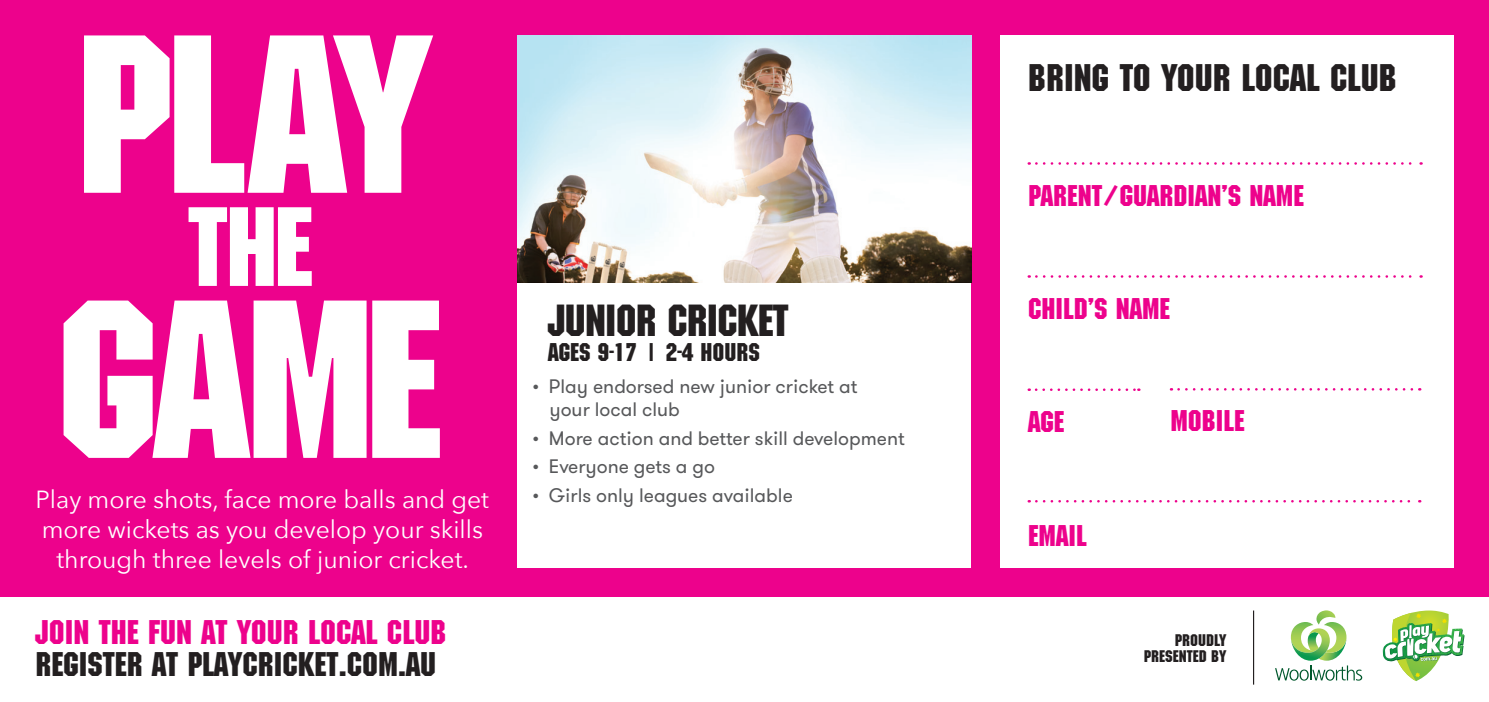
<style>
.page{position:relative;width:1489px;height:702px;background:#fff}
.page>*{position:absolute;margin:0;border:0;box-sizing:border-box;transform-origin:0 0}
.t1{font:43.75px "Machine";letter-spacing:-.02em;color:#231f20}
.t2{font:37.5px "Machine";color:#231f20}
.t3{font:33.25px "Machine";color:#231f20}
._16_15{font:33.25px "Machine";color:#ed028c}
.t4{font:29.25px "Machine";color:#ed028c}
.t5{font:25px "Machine";color:#231f20}
.t6{font:24.75px/29.8px "Avenir Next";color:#fff;text-align:center}
.t7{font:19.5px/23.5px "GT Walsheim";color:#57585a}
.t8{font:16.5px/16.5px "Machine";color:#231f20;text-align:right}
</style>
<div class="page">
<div style="left:0;top:0;width:1488px;height:596px;background:#ed028c"></div>
<div style="left:999px;top:35px;width:454px;height:532px;background:#fff"></div>
<svg style="left:1036px;top:162px;width:385px;height:3px"></svg>
<svg style="left:1036px;top:275px;width:385px;height:3px"></svg>
<svg style="left:1035px;top:388px;width:104px;height:3px"></svg>
<svg style="left:1178px;top:388px;width:241px;height:2px"></svg>
<svg style="left:1036px;top:500px;width:383px;height:2px"></svg>
<img style="left:517px;top:35px;width:453px;height:248px">
<div style="left:517px;top:283px;width:453px;height:284px;background:#fff"></div>
<svg style="left:1275px;top:610px;width:87px;height:70px"></svg>
<hr style="left:1252px;top:610px;width:1px;height:74px;background:#231f20">
<svg style="left:1382px;top:610px;width:82px;height:71px"></svg>
<svg style="left:84px;top:35px;width:349px;height:158px;fill:#fff"></svg>
<svg style="left:188px;top:207px;width:124px;height:79px"></svg>
<svg style="left:64px;top:300px;width:376px;height:158px;fill:#fff"></svg>
<p class="t6" style="left:36px;top:484px;width:455px">Play more shots, face more balls and get more wickets as you develop your skills through three levels of junior cricket.</p>
<p class="_16_15" style="left:35px;top:613px;width:412px">JOIN THE FUN AT YOUR LOCAL CLUB</p>
<p class="t3" style="left:35px;top:645px;width:402px">REGISTER AT PLAYCRICKET.COM.AU</p>
<p class="t1" style="left:548px;top:295px;width:242px">JUNIOR CRICKET</p>
<p class="t5" style="left:548px;top:337px;width:213px">AGES 9-17 | 2-4 HOURS</p>
<p class="t7" style="left:549px;top:375px;width:309px;text-indent:-17px">• Play endorsed new junior cricket at your local club</p>
<p class="t7" style="left:532px;top:427px;width:374px">• More action and better skill development</p>
<p class="t7" style="left:532px;top:455px;width:184px">• Everyone gets a go</p>
<p class="t7" style="left:532px;top:484px;width:262px">• Girls only leagues available</p>
<p class="t2" style="left:1028px;top:56px;width:370px">BRING TO YOUR LOCAL CLUB</p>
<p class="t4" style="left:1028px;top:178px;width:277px">PARENT/GUARDIAN’S NAME</p>
<p class="t4" style="left:1028px;top:291px;width:143px">CHILD’S NAME</p>
<p class="t4" style="left:1028px;top:404px;width:38px">AGE</p>
<p class="t4" style="left:1170px;top:404px;width:76px">MOBILE</p>
<p class="t4" style="left:1028px;top:518px;width:60px">EMAIL</p>
<p class="t8" style="left:1143px;top:632px;width:84px">PROUDLY<br>PRESENTED BY</p>
</div>
